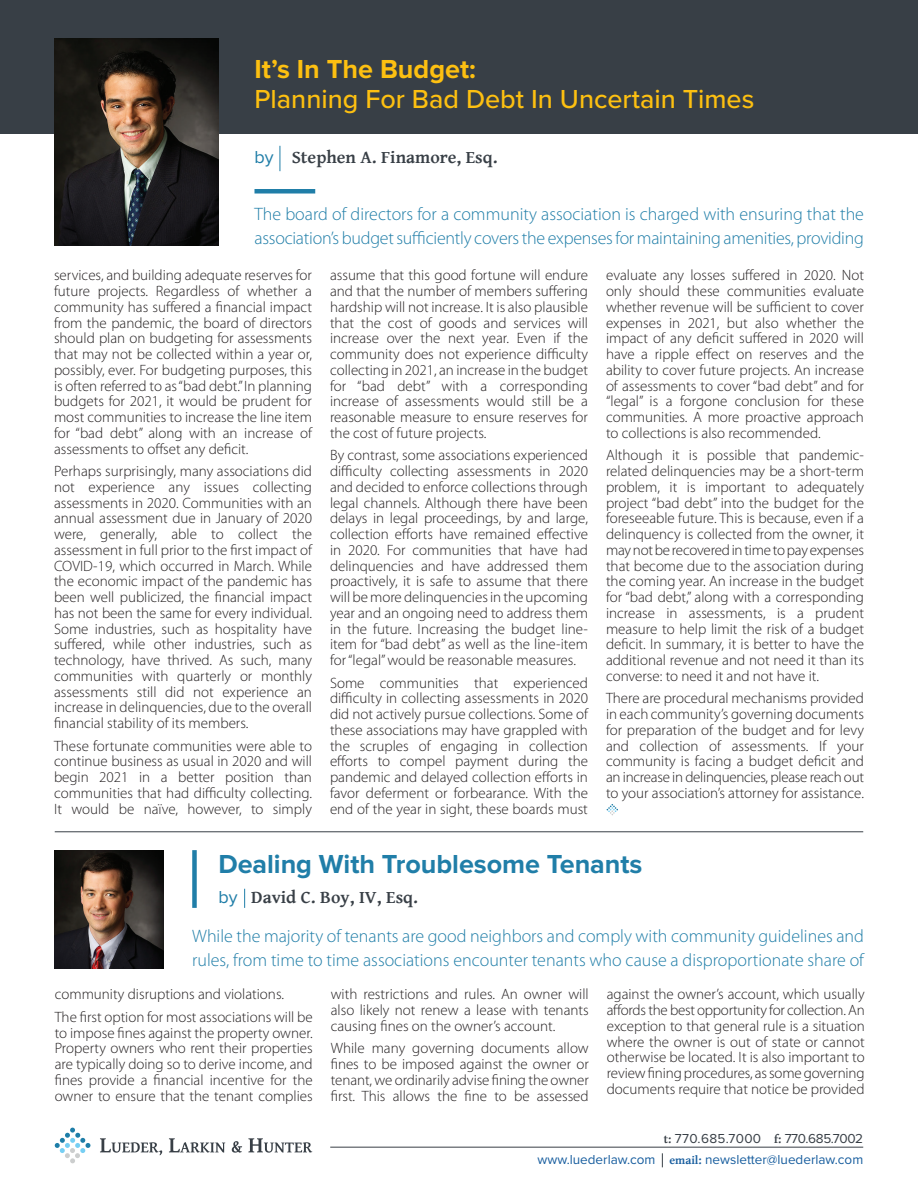
<style>
.page{position:relative;width:918px;height:1188px;background:#fff}
.page>*{position:absolute;margin:0;border:0;box-sizing:border-box;transform-origin:0 0}
.t1{font:500 27px/30px "Proxima Nova";color:#fdc011}
.t2{font:700 27px "Proxima Nova";color:#207ea8}
.t3{font:300 18px/24px "Myriad Pro";color:#207ea8}
.t4{font:700 18px "Gentium Basic";color:#383f46}
.t5{font:300 15px/15.8px "Myriad Pro";color:#231f20;text-align:justify}
.t6{font:13.5px "Proxima Nova";color:#175d9e}
.t7{font:13.5px "Proxima Nova";color:#383f46}
.s1{font-weight:700}
.s2{font-family:"Proxima Nova";font-weight:400;color:#207ea8}
.s3{font-family:"Gentium Basic";font-weight:700;font-size:12px}
</style>
<div class="page">
<div style="left:0;top:0;width:918px;height:134px;background:#383f46"></div>
<div style="left:255px;top:189px;width:60px;height:5px;background:#207ea8"></div>
<svg style="left:280px;top:146px;width:1px;height:25px"></svg>
<svg style="left:607px;top:804px;width:11px;height:11px"></svg>
<svg style="left:100px;top:1138px;width:62px;height:17px"></svg>
<svg style="left:169px;top:1138px;width:56px;height:15px"></svg>
<svg style="left:232px;top:1141px;width:10px;height:12px"></svg>
<svg style="left:248px;top:1138px;width:64px;height:15px"></svg>
<svg style="left:55px;top:1128px;width:35px;height:35px"></svg>
<hr style="left:330px;top:1147px;width:533px;height:1px;background:#383f46">
<hr style="left:55px;top:832px;width:808px;height:1px;background:#383f46">
<svg style="left:662px;top:1153px;width:1px;height:14px"></svg>
<img style="left:54px;top:39px;width:164px;height:206px">
<div style="left:192px;top:850px;width:5px;height:58px;background:#207ea8"></div>
<svg style="left:244px;top:889px;width:1px;height:19px"></svg>
<img style="left:54px;top:850px;width:109px;height:119px">
<p class="t1" style="left:255px;top:53px;width:501px"><span class="s1">It’s In The Budget:<br></span>Planning For Bad Debt In Uncertain Times</p>
<p class="t4" style="left:255px;top:144px;width:245px"><span class="s2">by</span> Stephen A. Finamore, Esq.</p>
<p class="t3" style="left:255px;top:202px;width:611px">The board of directors for a community association is charged with ensuring that the association’s budget sufficiently covers the expenses for maintaining amenities, providing</p>
<p class="t5" style="left:54px;top:267px;width:260px">services, and building adequate reserves for future projects. Regardless of whether a community has suffered a financial impact from the pandemic, the board of directors should plan on budgeting for assessments that may not be collected within a year or, possibly, ever. For budgeting purposes, this is often referred to as “bad debt.” In planning budgets for 2021, it would be prudent for most communities to increase the line item for “bad debt” along with an increase of assessments to offset any deficit.</p>
<p class="t5" style="left:54px;top:463px;width:260px">Perhaps surprisingly, many associations did not experience any issues collecting assessments in 2020. Communities with an annual assessment due in January of 2020 were, generally, able to collect the assessment in full prior to the first impact of COVID-19, which occurred in March. While the economic impact of the pandemic has been well publicized, the financial impact has not been the same for every individual.<br>Some industries, such as hospitality have suffered, while other industries, such as technology, have thrived. As such, many communities with quarterly or monthly assessments still did not experience an increase in delinquencies, due to the overall financial stability of its members.</p>
<p class="t5" style="left:54px;top:738px;width:260px">These fortunate communities were able to continue business as usual in 2020 and will begin 2021 in a better position than communities that had difficulty collecting.<br>It would be naïve, however, to simply</p>
<p class="t5" style="left:330px;top:267px;width:260px">assume that this good fortune will endure and that the number of members suffering hardship will not increase. It is also plausible that the cost of goods and services will increase over the next year. Even if the community does not experience difficulty collecting in 2021, an increase in the budget for “bad debt” with a corresponding increase of assessments would still be a reasonable measure to ensure reserves for the cost of future projects.</p>
<p class="t5" style="left:330px;top:447px;width:260px">By contrast, some associations experienced difficulty collecting assessments in 2020 and decided to enforce collections through legal channels. Although there have been delays in legal proceedings, by and large, collection efforts have remained effective in 2020. For communities that have had delinquencies and have addressed them proactively, it is safe to assume that there will be more delinquencies in the upcoming year and an ongoing need to address them in the future. Increasing the budget line&shy;item for “bad debt” as well as the line-item for “legal” would be reasonable measures.</p>
<p class="t5" style="left:330px;top:675px;width:260px">Some communities that experienced difficulty in collecting assessments in 2020 did not actively pursue collections. Some of these associations may have grappled with the scruples of engaging in collection efforts to compel payment during the pandemic and delayed collection efforts in favor deferment or forbearance. With the end of the year in sight, these boards must</p>
<p class="t5" style="left:606px;top:267px;width:260px">evaluate any losses suffered in 2020. Not only should these communities evaluate whether revenue will be sufficient to cover expenses in 2021, but also whether the impact of any deficit suffered in 2020 will have a ripple effect on reserves and the ability to cover future projects. An increase of assessments to cover “bad debt” and for “legal” is a forgone conclusion for these communities. A more proactive approach to collections is also recommended.</p>
<p class="t5" style="left:606px;top:447px;width:260px">Although it is possible that pandemic&shy;related delinquencies may be a short-term problem, it is important to adequately project “bad debt” into the budget for the foreseeable future. This is because, even if a delinquency is collected from the owner, it may not be recovered in time to pay expenses that become due to the association during the coming year. An increase in the budget for “bad debt,” along with a corresponding increase in assessments, is a prudent measure to help limit the risk of a budget deficit. In summary, it is better to have the additional revenue and not need it than its converse: to need it and not have it.</p>
<p class="t5" style="left:606px;top:690px;width:260px">There are procedural mechanisms provided in each community’s governing documents for preparation of the budget and for levy and collection of assessments. If your community is facing a budget deficit and an increase in delinquencies, please reach out to your association’s attorney for assistance.</p>
<p class="t2" style="left:218px;top:849px;width:426px">Dealing With Troublesome Tenants</p>
<p class="t4" style="left:218px;top:883px;width:201px"><span class="s2">by</span> David C. Boy, IV, Esq.</p>
<p class="t3" style="left:192px;top:923px;width:673px">While the majority of tenants are good neighbors and comply with community guidelines and rules, from time to time associations encounter tenants who cause a disproportionate share of</p>
<p class="t5" style="left:55px;top:986px;width:231px">community disruptions and violations.</p>
<p class="t5" style="left:55px;top:1009px;width:260px">The first option for most associations will be to impose fines against the property owner.<br>Property owners who rent their properties are typically doing so to derive income, and fines provide a financial incentive for the owner to ensure that the tenant complies</p>
<p class="t5" style="left:331px;top:986px;width:260px">with restrictions and rules. An owner will also likely not renew a lease with tenants causing fines on the owner’s account.</p>
<p class="t5" style="left:331px;top:1040px;width:260px">While many governing documents allow fines to be imposed against the owner or tenant, we ordinarily advise fining the owner first. This allows the fine to be assessed</p>
<p class="t5" style="left:607px;top:986px;width:260px">against the owner’s account, which usually affords the best opportunity for collection. An exception to that general rule is a situation where the owner is out of state or cannot otherwise be located. It is also important to review fining procedures, as some governing documents require that notice be provided</p>
<p class="t7" style="left:664px;top:1128px;width:201px"><span class="s3">t:</span> 770.685.7000 <span class="s3">f:</span> 770.685.7002</p>
<p class="t6" style="left:538px;top:1149px;width:327px">www.luederlaw.com <span class="s3">email:</span> newsletter@luederlaw.com</p>
</div>
